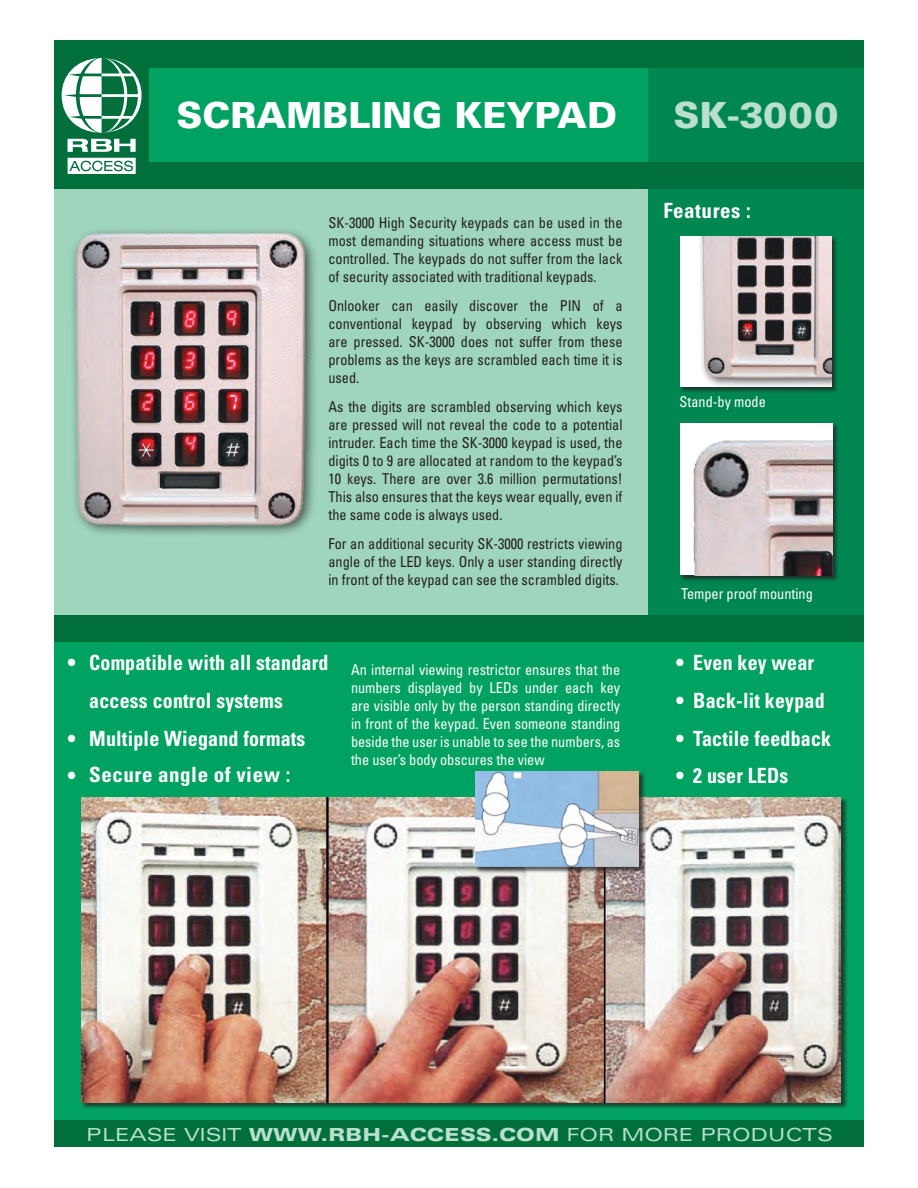
<style>
.page{position:relative;width:918px;height:1188px;background:#fff}
.page>*{position:absolute;margin:0;border:0;box-sizing:border-box;transform-origin:0 0}
.t1{font:900 36px "Univers LT Std";color:#fff}
.t2{font:900 36px "Univers LT Std";letter-spacing:.02em;color:#bae0cd}
.t3{font:700 condensed 21px/37.2px "Univers LT Std";letter-spacing:.01em;color:#fff;scale:.95 1}
.t4{font:700 condensed 21px "Univers LT Std";letter-spacing:.01em;color:#fff}
.t5{font:expanded 18px "Univers LT Std";color:#bae0cd;scale:1.08 1}
.t6{font:condensed 15px/18px "Univers LT Std";color:#231f20;text-align:justify;scale:.95 1}
.t7{font:condensed 15px/18px "Univers LT Std";color:#fff;text-align:justify;scale:.95 1}
.s1{font-weight:900}
</style>
<div class="page">
<div style="left:648px;top:68px;width:216px;height:94px;background:#008751"></div>
<div style="left:146px;top:68px;width:502px;height:94px;background:#00a261"></div>
<div style="left:54px;top:639px;width:810px;height:481px;background:#00a261"></div>
<div style="left:54px;top:189px;width:594px;height:439px;background:#9fd5bd"></div>
<div style="left:54px;top:615px;width:810px;height:27px;background:#006f3c"></div>
<div style="left:54px;top:40px;width:810px;height:28px;background:#006f3c"></div>
<div style="left:648px;top:187px;width:216px;height:428px;background:#008751"></div>
<div style="left:54px;top:162px;width:810px;height:27px;background:#006f3c"></div>
<div style="left:680px;top:236px;width:158px;height:158px;background:#231f20;opacity:.75"></div>
<img style="left:680px;top:236px;width:151px;height:151px">
<div style="left:680px;top:423px;width:159px;height:159px;background:#231f20;opacity:.75"></div>
<img style="left:680px;top:423px;width:152px;height:152px">
<div style="left:54px;top:1120px;width:810px;height:28px;background:#006f3c"></div>
<div style="left:54px;top:66px;width:94px;height:108px;background:#006f3c"></div>
<svg style="left:68px;top:158px;width:68px;height:16px"></svg>
<svg style="left:62px;top:58px;width:80px;height:75px"></svg>
<svg style="left:68px;top:139px;width:68px;height:13px"></svg>
<div style="left:81px;top:797px;width:767px;height:312px;background:#231f20;opacity:.75"></div>
<img style="left:81px;top:797px;width:760px;height:306px">
<img style="left:72px;top:230px;width:243px;height:305px">
<div style="left:475px;top:772px;width:171px;height:101px;background:#231f20;opacity:.75"></div>
<img style="left:476px;top:772px;width:163px;height:95px">
<h1 class="t1" style="left:177px;top:93px;width:442px">SCRAMBLING KEYPAD</h1>
<h1 class="t2" style="left:674px;top:93px;width:166px">SK-3000</h1>
<p class="t6" style="left:328px;top:214px;width:311px">SK-3000 High Security keypads can be used in the most demanding situations where access must be controlled. The keypads do not suffer from the lack of security associated with traditional keypads.</p>
<p class="t6" style="left:328px;top:297px;width:311px">Onlooker can easily discover the PIN of a conventional keypad by observing which keys are pressed. SK-3000 does not suffer from these problems as the keys are scrambled each time it is used.</p>
<p class="t6" style="left:328px;top:397px;width:311px">As the digits are scrambled observing which keys are pressed will not reveal the code to a potential intruder. Each time the SK-3000 keypad is used, the digits 0 to 9 are allocated at random to the keypad’s 10 keys. There are over 3.6 million permutations!<br>This also ensures that the keys wear equally, even if the same code is always used.</p>
<p class="t6" style="left:328px;top:534px;width:311px">For an additional security SK-3000 restricts viewing angle of the LED keys. Only a user standing directly in front of the keypad can see the scrambled digits.</p>
<h2 class="t3" style="left:68px;top:644px;width:10px">•</h2>
<h2 class="t3" style="left:68px;top:719px;width:10px;line-height:37.8px">• •</h2>
<h2 class="t3" style="left:89px;top:644px;width:253px">Compatible with all standard access control systems<br>Multiple Wiegand formats<br>Secure angle of view :</h2>
<p class="t7" style="left:351px;top:660px;width:285px">An internal viewing restrictor ensures that the numbers displayed by LEDs under each key are visible only by the person standing directly in front of the keypad. Even someone standing beside the user is unable to see the numbers, as the user’s body obscures the view</p>
<h2 class="t4" style="left:663px;top:197px;width:89px">Features :</h2>
<p class="t7" style="left:680px;top:393px;width:92px">Stand-by mode</p>
<p class="t7" style="left:681px;top:584px;width:140px">Temper proof mounting</p>
<h2 class="t3" style="left:676px;top:644px;width:147px">• Even key wear</h2>
<h2 class="t3" style="left:676px;top:682px;width:158px">• Back-lit keypad</h2>
<h2 class="t3" style="left:676px;top:719px;width:165px">• Tactile feedback</h2>
<h2 class="t3" style="left:676px;top:757px;width:120px">• 2 user LEDs</h2>
<p class="t5" style="left:86px;top:1124px;width:693px">PLEASE VISIT <span class="s1">WWW.RBH-ACCESS.COM</span> FOR MORE PRODUCTS</p>
</div>
